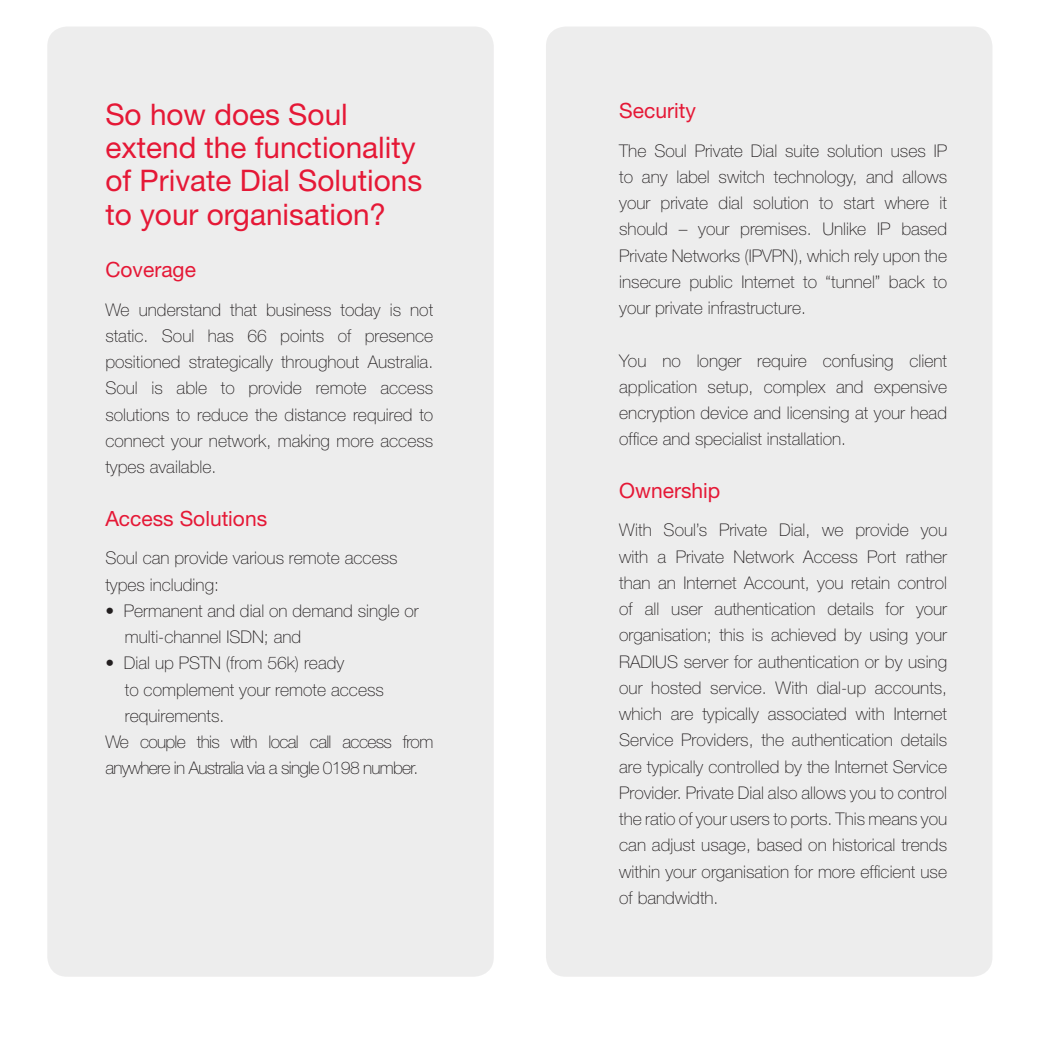
<style>
.page{position:relative;width:1042px;height:1042px;background:#fff}
.page>*{position:absolute;margin:0;border:0;box-sizing:border-box;transform-origin:0 0}
.Body{font:29.75px/33.2px "Helvetica Neue";color:#e51836}
.Body-2{font:21px "Helvetica Neue";color:#e51836}
.bodytext{font:21px "Helvetica Neue";color:#e51836}
.bodytext-2{font:100 17.5px/26.2px "Helvetica Neue";color:#231f20;text-align:justify}
.Body-3{font:100 17.5px/26.2px "Helvetica Neue";color:#231f20}
.Body-4{font:100 17.5px/26.2px "Helvetica Neue";letter-spacing:-.04em;color:#231f20}
</style>
<div class="page">
<div style="left:47px;top:26px;width:447px;height:950px;background:#ededed;border-radius:20px"></div>
<div style="left:546px;top:26px;width:446px;height:950px;background:#ededed;border-radius:20px"></div>
<p class="Body" style="left:105px;top:97px;width:318px">So how does Soul extend the functionality of Private Dial Solutions to your organisation?</p>
<p class="Body-2" style="left:105px;top:257px;width:92px">Coverage</p>
<p class="Body-3" style="left:105px;top:296px;width:329px;text-align:justify">We understand that business today is not static. Soul has 66 points of presence positioned strategically throughout Australia.<br>Soul is able to provide remote access solutions to reduce the distance required to connect your network, making more access types available.</p>
<p class="Body-2" style="left:105px;top:506px;width:163px">Access Solutions</p>
<p class="Body-3" style="left:105px;top:545px;width:294px">Soul can provide various remote access types including:</p>
<p class="Body-3" style="left:125px;top:597px;width:295px;text-indent:-19px">• Permanent and dial on demand single or multi-channel ISDN; and</p>
<p class="Body-3" style="left:125px;top:650px;width:261px;text-indent:-19px">• Dial up PSTN (from 56k) ready<br>to complement your remote access requirements.</p>
<p class="Body-4" style="left:105px;top:729px;width:329px">We couple this with local call access from anywhere in Australia via a single 0198 number.</p>
<p class="Body-2" style="left:619px;top:98px;width:78px">Security</p>
<p class="Body-3" style="left:619px;top:137px;width:329px;text-align:justify">The Soul Private Dial suite solution uses IP to any label switch technology, and allows your private dial solution to start where it should – your premises. Unlike IP based Private Networks (IPVPN), which rely upon the insecure public Internet to “tunnel” back to your private infrastructure.</p>
<p class="bodytext-2" style="left:619px;top:347px;width:329px">You no longer require confusing client application setup, complex and expensive encryption device and licensing at your head office and specialist installation.</p>
<p class="bodytext" style="left:619px;top:478px;width:103px">Ownership</p>
<p class="bodytext-2" style="left:619px;top:517px;width:329px">With Soul’s Private Dial, we provide you with a Private Network Access Port rather than an Internet Account, you retain control of all user authentication details for your organisation; this is achieved by using your RADIUS server for authentication or by using our hosted service. With dial-up accounts, which are typically associated with Internet Service Providers, the authentication details are typically controlled by the Internet Service Provider. Private Dial also allows you to control the ratio of your users to ports. This means you can adjust usage, based on historical trends within your organisation for more efficient use of bandwidth.</p>
</div>
